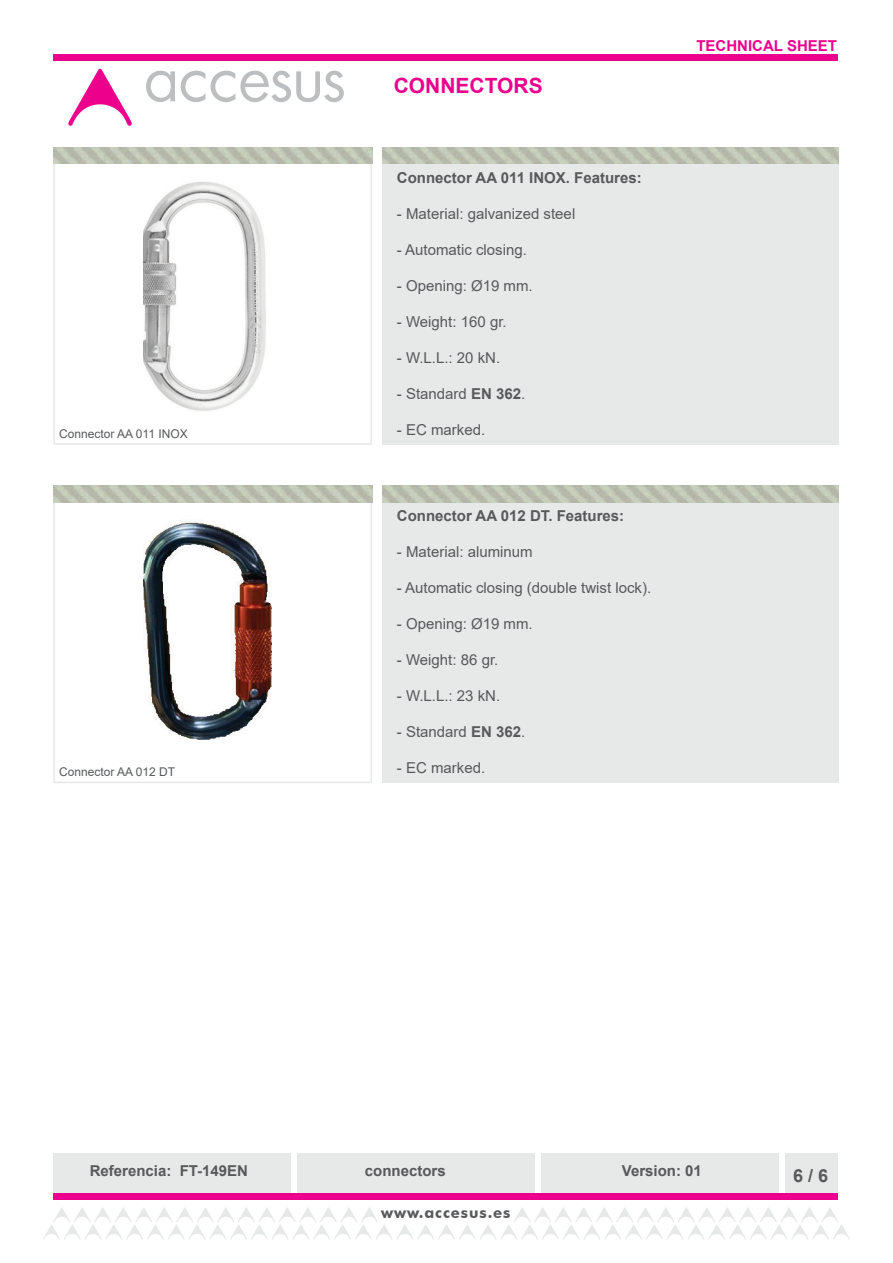
<style>
.page{position:relative;width:893px;height:1263px;background:#fff}
.page>*{position:absolute;margin:0;border:0;box-sizing:border-box;transform-origin:0 0}
.t1{font:700 21px "Arial";color:#ec008c}
.t2{font:700 18px "Arial";color:#58595b}
.t3{font:15px "Arial";color:#58595b}
.t4{font:700 15px "Arial";color:#58595b}
.t5{font:700 15px "Arial";color:#ec008c}
.t6{font:700 15px "Futura BT";letter-spacing:.06em;color:#58595b}
.t7{font:12px "Arial";color:#58595b}
.s1{font-weight:700}
</style>
<div class="page">
<svg style="left:146px;top:71px;width:29px;height:31px"></svg>
<svg style="left:181px;top:71px;width:163px;height:31px"></svg>
<svg style="left:68px;top:69px;width:64px;height:57px"></svg>
<div style="left:53px;top:1153px;width:237px;height:47px;background:#e7e8e8"></div>
<div style="left:297px;top:1153px;width:237px;height:47px;background:#e7e8e8"></div>
<div style="left:541px;top:1153px;width:238px;height:47px;background:#e7e8e8"></div>
<div style="left:785px;top:1153px;width:53px;height:47px;background:#e7e8e8"></div>
<div style="left:53px;top:54px;width:785px;height:6px;background:#ec008c"></div>
<div style="left:53px;top:1193px;width:785px;height:7px;background:#ec008c"></div>
<svg style="left:43px;top:1207px;width:807px;height:32px"></svg>
<div style="left:53px;top:148px;width:319px;height:297px;background:#fff;border:2px solid #e7e8e8"></div>
<div style="left:382px;top:148px;width:456px;height:297px;background:#e7e8e8"></div>
<img style="left:53px;top:147px;width:319px;height:17px">
<img style="left:382px;top:147px;width:456px;height:17px">
<img style="left:143px;top:181px;width:123px;height:230px">
<div style="left:53px;top:486px;width:319px;height:297px;background:#fff;border:2px solid #e7e8e8"></div>
<div style="left:382px;top:486px;width:456px;height:297px;background:#e7e8e8"></div>
<img style="left:53px;top:486px;width:319px;height:16px">
<img style="left:382px;top:486px;width:456px;height:16px">
<img style="left:143px;top:521px;width:129px;height:218px">
<p class="t1" style="left:394px;top:71px;width:150px">CONNECTORS</p>
<p class="t4" style="left:397px;top:167px;width:246px">Connector AA 011 INOX. Features:</p>
<p class="t3" style="left:397px;top:203px;width:180px">- Material: galvanized steel</p>
<p class="t3" style="left:397px;top:239px;width:132px">- Automatic closing.</p>
<p class="t3" style="left:397px;top:275px;width:137px">- Opening: Ø19 mm.</p>
<p class="t3" style="left:397px;top:311px;width:111px">- Weight: 160 gr.</p>
<p class="t3" style="left:397px;top:347px;width:105px">- W.L.L.: 20 kN.</p>
<p class="t3" style="left:397px;top:383px;width:130px">- Standard <span class="s1">EN 362</span>.</p>
<p class="t7" style="left:59px;top:425px;width:130px">Connector AA 011 INOX</p>
<p class="t3" style="left:397px;top:419px;width:90px">- EC marked.</p>
<p class="t4" style="left:397px;top:505px;width:229px">Connector AA 012 DT. Features:</p>
<p class="t3" style="left:397px;top:541px;width:137px">- Material: aluminum</p>
<p class="t3" style="left:397px;top:577px;width:256px">- Automatic closing (double twist lock).</p>
<p class="t3" style="left:397px;top:613px;width:137px">- Opening: Ø19 mm.</p>
<p class="t3" style="left:397px;top:649px;width:103px">- Weight: 86 gr.</p>
<p class="t3" style="left:397px;top:685px;width:105px">- W.L.L.: 23 kN.</p>
<p class="t3" style="left:397px;top:721px;width:130px">- Standard <span class="s1">EN 362</span>.</p>
<p class="t7" style="left:59px;top:764px;width:118px">Connector AA 012 DT</p>
<p class="t3" style="left:397px;top:757px;width:90px">- EC marked.</p>
<p class="t5" style="left:696px;top:35px;width:142px">TECHNICAL SHEET</p>
<p class="t4" style="left:90px;top:1160px;width:160px">Referencia: FT-149EN</p>
<p class="t4" style="left:365px;top:1160px;width:82px">connectors</p>
<p class="t4" style="left:622px;top:1160px;width:82px">Version: 01</p>
<p class="t2" style="left:793px;top:1163px;width:37px">6 / 6</p>
<p class="t6" style="left:381px;top:1203px;width:131px">www.accesus.es</p>
</div>
